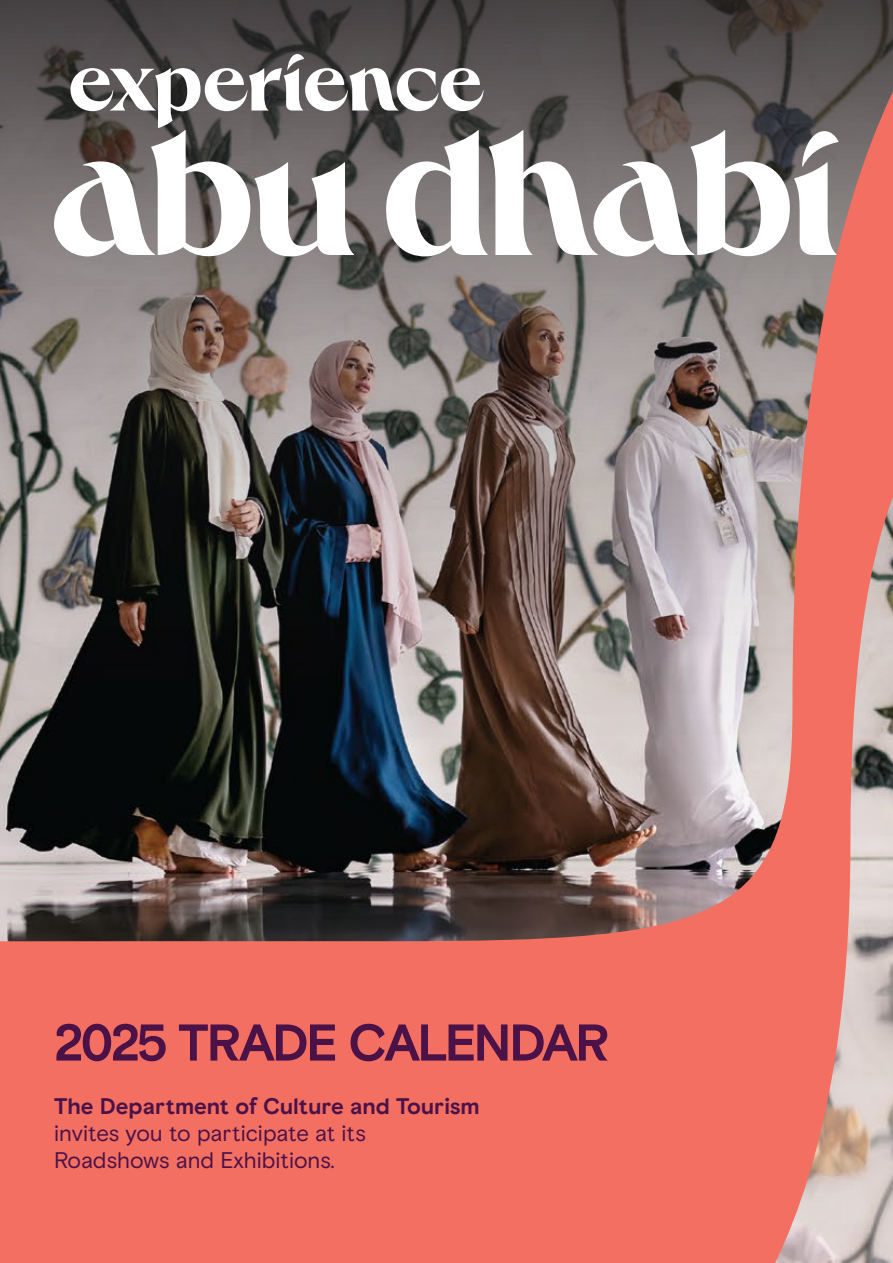
<style>
.page{position:relative;width:893px;height:1263px;background:#fff}
.page>*{position:absolute;margin:0;border:0;box-sizing:border-box;transform-origin:0 0}
.t1{font:700 51.6px "Abu Dhabi Basis";letter-spacing:-.055em;color:#4b1247}
.t2{font:22.65px/27.2px "Abu Dhabi Basis";letter-spacing:-.005em;color:#4b1247}
.t3{font:700 22.65px "Abu Dhabi Basis";letter-spacing:-.005em;color:#4b1247}
</style>
<div class="page">
<img style="left:0;top:1px;width:893px;height:1262px">
<svg style="left:54px;top:54px;width:785px;height:202px"></svg>
<h1 class="t1" style="left:54px;top:1012px;width:557px">2025 TRADE CALENDAR</h1>
<p class="t3" style="left:54px;top:1092px;width:427px">The Department of Culture and Tourism</p>
<p class="t2" style="left:54px;top:1121px;width:313px">invites you to participate at its<br>Roadshows and Exhibitions.</p>
</div>
